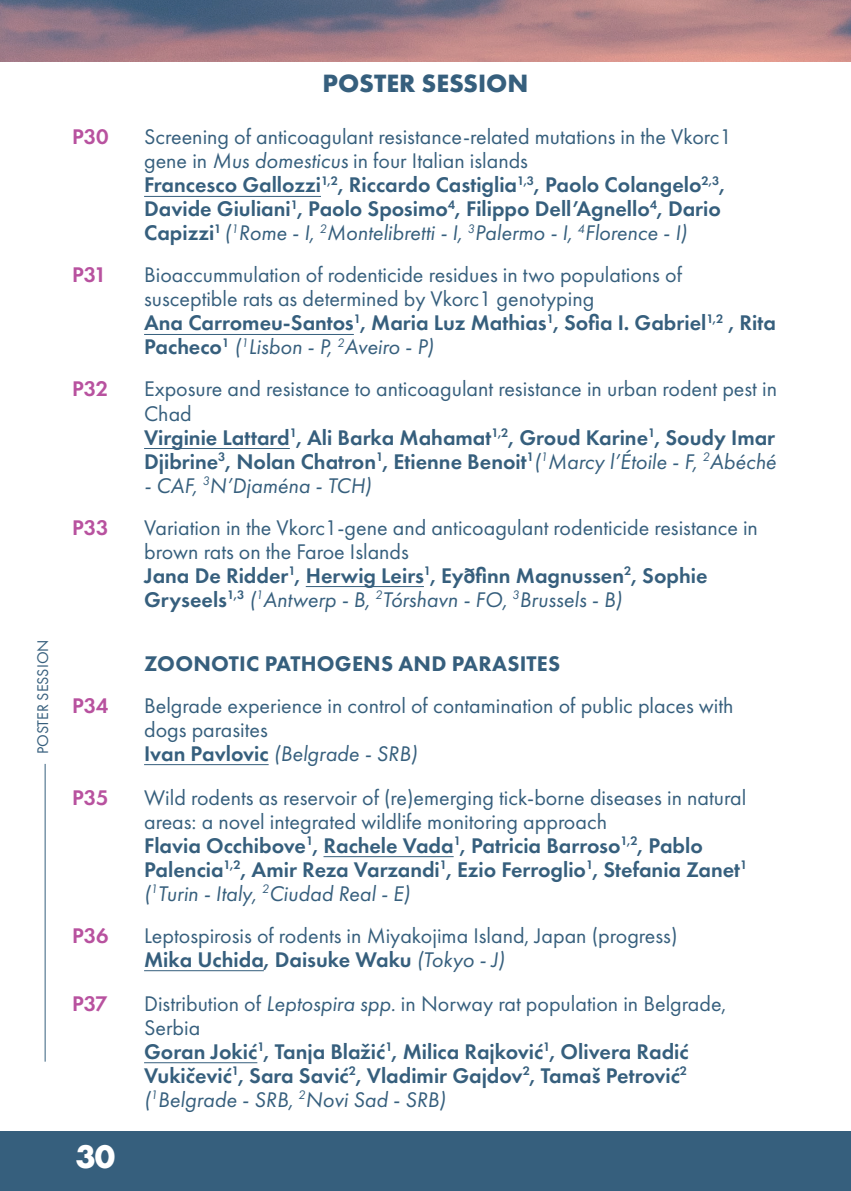
<style>
.page{position:relative;width:851px;height:1191px;background:#fff}
.page>*{position:absolute;margin:0;border:0;box-sizing:border-box;transform-origin:0 0}
.t1{font:700 34px "Futura PT";color:#fff}
.t2{font:700 26px "Futura PT";color:#365f7d}
.t3{font:22px/24px "Futura PT";color:#365f7d}
.t4{font:600 22px/24px "Futura PT";color:#365f7d}
.t5{font:800 22px "Futura PT";letter-spacing:.01em;color:#365f7d}
.t6{font:600 22px "Futura PT";color:#b8529f}
.t7{font:italic 22px "Futura PT";color:#365f7d}
.t8{font:16px "Futura PT";color:#365f7d}
.s1{font-weight:400}
.s2{font-weight:400;font-style:italic}
.s3{font-weight:600}
.s4{font-style:italic}
</style>
<div class="page">
<img style="left:0;top:0;width:850px;height:62px">
<div style="left:0;top:1131px;width:850px;height:60px;background:#365f7d"></div>
<hr style="left:144px;top:196px;width:177px;height:1px;background:#365f7d">
<hr style="left:144px;top:334px;width:210px;height:1px;background:#365f7d">
<hr style="left:144px;top:448px;width:146px;height:1px;background:#365f7d">
<hr style="left:306px;top:586px;width:118px;height:1px;background:#365f7d">
<hr style="left:144px;top:764px;width:124px;height:1px;background:#365f7d">
<hr style="left:323px;top:856px;width:130px;height:1px;background:#365f7d">
<hr style="left:144px;top:970px;width:120px;height:1px;background:#365f7d">
<hr style="left:144px;top:1062px;width:113px;height:1px;background:#365f7d">
<hr style="left:45px;top:764px;width:1px;height:297px;background:#365f7d">
<p class="t8" style="left:33px;top:754px;width:116px;rotate:-90deg">POSTER SESSION</p>
<p class="t2" style="left:322px;top:66px;width:207px">POSTER SESSION</p>
<p class="t6" style="left:72px;top:123px;width:38px">P30</p>
<p class="t4" style="left:144px;top:125px;width:589px"><span class="s1">Screening of anticoagulant resistance-related mutations in the Vkorc1 gene in</span> <span class="s2">Mus domesticus</span> <span class="s1">in four Italian islands<br></span>Francesco Gallozzi<sup>1,2</sup>, Riccardo Castiglia<sup>1,3</sup>, Paolo Colangelo<sup>2,3</sup>, Davide Giuliani<sup>1</sup>, Paolo Sposimo<sup>4</sup>, Filippo Dell’Agnello<sup>4</sup>, Dario Capizzi<sup>1</sup> <span class="s2">(</span><sup>1</sup><span class="s2">Rome - I,</span> <sup>2</sup><span class="s2">Montelibretti - I,</span> <sup>3</sup><span class="s2">Palermo - I,</span> <sup>4</sup><span class="s2">Florence - I)</span></p>
<p class="t6" style="left:72px;top:261px;width:36px">P31</p>
<p class="t3" style="left:144px;top:263px;width:633px">Bioaccummulation of rodenticide residues in two populations of susceptible rats as determined by Vkorc1 genotyping<br><span class="s3">Ana Carromeu-Santos</span><sup>1</sup><span class="s3">, Maria Luz Mathias</span><sup>1</sup><span class="s3">, Sofia I. Gabriel</span><sup>1,2</sup> <span class="s3">, Rita Pacheco</span><sup>1</sup> <span class="s4">(</span><sup>1</sup><span class="s4">Lisbon - P,</span> <sup>2</sup><span class="s4">Aveiro - P)</span></p>
<p class="t6" style="left:72px;top:375px;width:38px">P32</p>
<p class="t4" style="left:144px;top:377px;width:634px"><span class="s1">Exposure and resistance to anticoagulant resistance in urban rodent pest in Chad<br></span>Virginie Lattard<sup>1</sup>, Ali Barka Mahamat<sup>1,2</sup>, Groud Karine<sup>1</sup>, Soudy Imar Djibrine<sup>3</sup>, Nolan Chatron<sup>1</sup>, Etienne Benoit<sup>1</sup><span class="s2">(</span><sup>1</sup><span class="s2">Marcy l’Étoile - F,</span> <sup>2</sup><span class="s2">Abéché</span></p>
<p class="t7" style="left:144px;top:472px;width:229px">- CAF, <sup>3</sup>N’Djaména - TCH)</p>
<p class="t6" style="left:72px;top:513px;width:38px">P33</p>
<p class="t3" style="left:144px;top:515px;width:615px">Variation in the Vkorc1-gene and anticoagulant rodenticide resistance in brown rats on the Faroe Islands<br><span class="s3">Jana De Ridder</span><sup>1</sup><span class="s3">, Herwig Leirs</span><sup>1</sup><span class="s3">, Eyðfinn Magnussen</span><sup>2</sup><span class="s3">, Sophie Gryseels</span><sup>1,3</sup> <span class="s4">(</span><sup>1</sup><span class="s4">Antwerp - B,</span> <sup>2</sup><span class="s4">Tórshavn - FO,</span> <sup>3</sup><span class="s4">Brussels - B)</span></p>
<p class="t5" style="left:144px;top:649px;width:417px">ZOONOTIC PATHOGENS AND PARASITES</p>
<p class="t6" style="left:72px;top:691px;width:38px">P34</p>
<p class="t3" style="left:144px;top:693px;width:591px">Belgrade experience in control of contamination of public places with dogs parasites<br><span class="s3">Ivan Pavlovic</span> <span class="s4">(Belgrade - SRB)</span></p>
<p class="t6" style="left:72px;top:783px;width:38px">P35</p>
<p class="t3" style="left:144px;top:785px;width:605px">Wild rodents as reservoir of (re)emerging tick-borne diseases in natural areas: a novel integrated wildlife monitoring approach<br><span class="s3">Flavia Occhibove</span><sup>1</sup><span class="s3">, Rachele Vada</span><sup>1</sup><span class="s3">, Patricia Barroso</span><sup>1,2</sup><span class="s3">, Pablo Palencia</span><sup>1,2</sup><span class="s3">, Amir Reza Varzandi</span><sup>1</sup><span class="s3">, Ezio Ferroglio</span><sup>1</sup><span class="s3">, Stefania Zanet</span><sup>1 </sup><span class="s4">(</span><sup>1</sup><span class="s4">Turin - Italy,</span> <sup>2</sup><span class="s4">Ciudad Real - E)</span></p>
<p class="t6" style="left:72px;top:921px;width:38px">P36</p>
<p class="t3" style="left:144px;top:923px;width:534px">Leptospirosis of rodents in Miyakojima Island, Japan (progress)<br><span class="s3">Mika Uchida, Daisuke Waku</span> <span class="s4">(Tokyo - J)</span></p>
<p class="t6" style="left:72px;top:989px;width:37px">P37</p>
<p class="t4" style="left:144px;top:991px;width:584px"><span class="s1">Distribution of</span> <span class="s2">Leptospira spp.</span> <span class="s1">in Norway rat population in Belgrade, Serbia<br></span>Goran Jokić<sup>1</sup>, Tanja Blažić<sup>1</sup>, Milica Rajković<sup>1</sup>, Olivera Radić Vukičević<sup>1</sup>, Sara Savić<sup>2</sup>, Vladimir Gajdov<sup>2</sup>, Tamaš Petrović<sup>2 </sup><span class="s2">(</span><sup>1</sup><span class="s2">Belgrade - SRB,</span> <sup>2</sup><span class="s2">Novi Sad - SRB)</span></p>
<h1 class="t1" style="left:76px;top:1134px;width:41px">30</h1>
</div>
